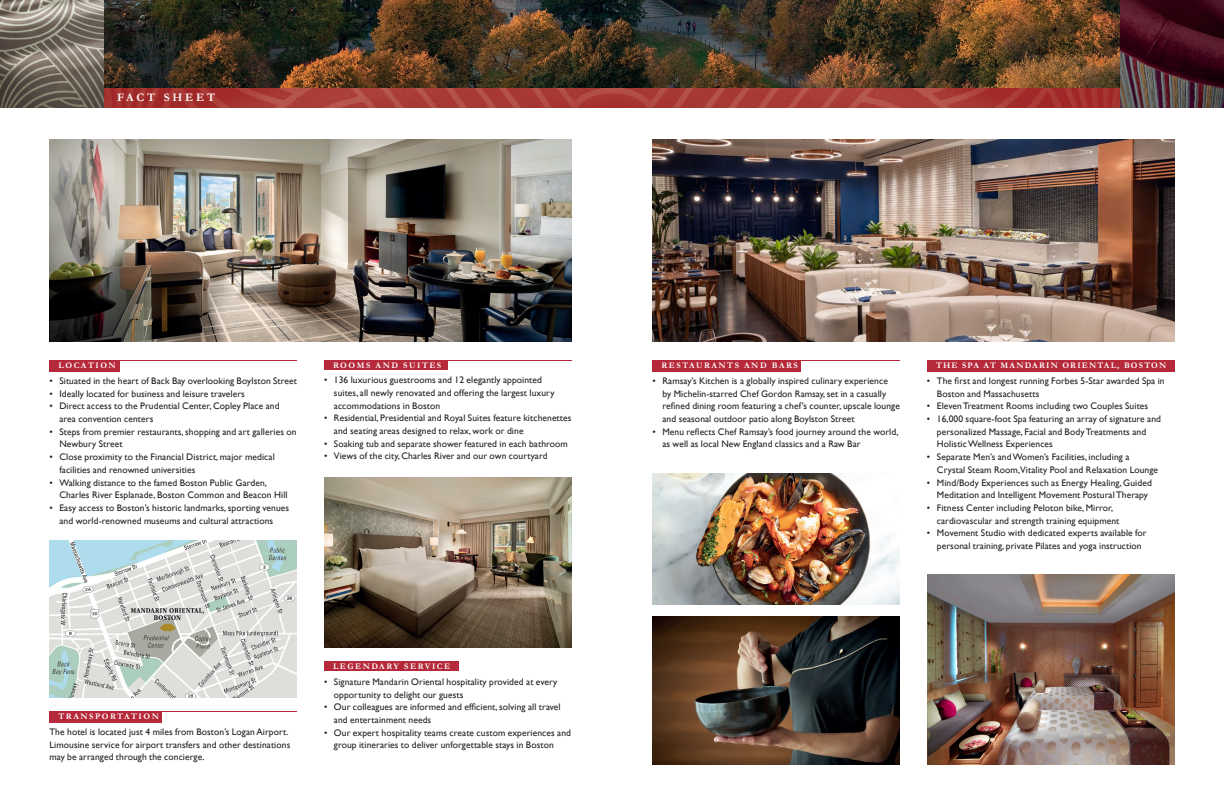
<style>
.page{position:relative;width:1224px;height:792px;background:#fff}
.page>*{position:absolute;margin:0;border:0;box-sizing:border-box;transform-origin:0 0}
.NEW_HOTEL{font:700 11.5px "Garamond";letter-spacing:.25em;color:#fff}
.bullet_13{font:9.5px/12.7px "Gill Sans";letter-spacing:.01em;color:#231f20}
.body_13{font:9.5px/12.7px "Gill Sans";letter-spacing:.01em;color:#231f20}
.NEW_Head{font:700 8.5px "Garamond";letter-spacing:.18em;color:#fff}
.NEW_Head-2{font:700 8.5px "Garamond";letter-spacing:.14em;color:#fff}
</style>
<div class="page">
<img style="left:0;top:0;width:1224px;height:88px">
<hr style="left:50px;top:360px;width:247px;height:1px;background:#b6293a">
<hr style="left:50px;top:711px;width:247px;height:1px;background:#b6293a">
<hr style="left:652px;top:360px;width:248px;height:1px;background:#b6293a">
<hr style="left:324px;top:360px;width:248px;height:1px;background:#b6293a">
<div style="left:324px;top:360px;width:124px;height:10px;background:#b6293a"></div>
<div style="left:324px;top:662px;width:135px;height:9px;background:#b6293a"></div>
<div style="left:50px;top:360px;width:70px;height:11px;background:#b6293a"></div>
<div style="left:50px;top:711px;width:112px;height:11px;background:#b6293a"></div>
<div style="left:652px;top:360px;width:149px;height:11px;background:#b6293a"></div>
<div style="left:927px;top:360px;width:247px;height:11px;background:#b6293a"></div>
<img style="left:927px;top:575px;width:247px;height:190px">
<img style="left:652px;top:474px;width:248px;height:131px">
<img style="left:652px;top:140px;width:522px;height:202px">
<img style="left:50px;top:140px;width:522px;height:202px">
<img style="left:324px;top:477px;width:248px;height:171px">
<img style="left:50px;top:540px;width:247px;height:158px">
<img style="left:612px;top:88px;width:612px;height:20px">
<svg style="left:0;top:88px;width:612px;height:20px;fill:#a73c35"></svg>
<img style="left:652px;top:617px;width:248px;height:148px">
<p class="NEW_HOTEL" style="left:117px;top:90px;width:100px">FACT SHEET</p>
<p class="NEW_Head" style="left:59px;top:360px;width:59px">LOCATION</p>
<p class="bullet_13" style="left:50px;top:375px;width:249px">• Situated in the heart of Back Bay overlooking Boylston Street</p>
<p class="bullet_13" style="left:50px;top:387px;width:197px">• Ideally located for business and leisure travelers</p>
<p class="bullet_13" style="left:59px;top:400px;width:222px;text-indent:-10px">• Direct access to the Prudential Center, Copley Place and area convention centers</p>
<p class="bullet_13" style="left:59px;top:425px;width:239px;text-indent:-10px">• Steps from premier restaurants, shopping and art galleries on<br>Newbury Street</p>
<p class="bullet_13" style="left:59px;top:451px;width:217px;text-indent:-10px">• Close proximity to the Financial District, major medical facilities and renowned universities</p>
<p class="bullet_13" style="left:59px;top:476px;width:230px;text-indent:-10px">• Walking distance to the famed Boston Public Garden,<br>Charles River Esplanade, Boston Common and Beacon Hill</p>
<p class="bullet_13" style="left:59px;top:502px;width:231px;text-indent:-10px">• Easy access to Boston’s historic landmarks, sporting venues and world-renowned museums and cultural attractions</p>
<p class="NEW_Head" style="left:333px;top:359px;width:110px">ROOMS AND SUITES</p>
<p class="bullet_13" style="left:334px;top:374px;width:222px;text-indent:-10px">• 136 luxurious guestrooms and 12 elegantly appointed suites, all newly renovated and offering the largest luxury accommodations in Boston</p>
<p class="bullet_13" style="left:334px;top:412px;width:239px;text-indent:-10px">• Residential, Presidential and Royal Suites feature kitchenettes and seating areas designed to relax, work or dine</p>
<p class="bullet_13" style="left:324px;top:437px;width:245px">• Soaking tub and separate shower featured in each bathroom</p>
<p class="bullet_13" style="left:324px;top:450px;width:225px">• Views of the city, Charles River and our own courtyard</p>
<p class="NEW_Head" style="left:59px;top:711px;width:102px">TRANSPORTATION</p>
<p class="body_13" style="left:50px;top:726px;width:242px">The hotel is located just 4 miles from Boston’s LoganAirport.<br>Limousine service for airport transfers and other destinations may be arranged through the concierge.</p>
<p class="NEW_Head" style="left:333px;top:661px;width:119px">LEGENDARY SERVICE</p>
<p class="bullet_13" style="left:334px;top:676px;width:225px;text-indent:-10px">• Signature Mandarin Oriental hospitality provided at every opportunity to delight our guests</p>
<p class="bullet_13" style="left:334px;top:701px;width:228px;text-indent:-10px">• Our colleagues are informed and efficient,solving all travel and entertainment needs</p>
<p class="bullet_13" style="left:334px;top:726px;width:239px;text-indent:-10px">• Our expert hospitality teams create custom experiences and group itineraries to deliver unforgettable stays in Boston</p>
<p class="NEW_Head" style="left:662px;top:360px;width:138px">RESTAURANTS AND BARS</p>
<p class="bullet_13" style="left:662px;top:375px;width:239px;text-indent:-10px">• Ramsay’s Kitchen is a globally inspired culinary experience<br>by Michelin-starred Chef Gordon Ramsay, set in a casually refined dining room featuring a chef’s counter, upscale lounge and seasonal outdoor patio along Boylston Street</p>
<p class="bullet_13" style="left:662px;top:425px;width:238px;text-indent:-10px">• Menu reflects Chef Ramsay’s food journey around the world, as well as local New England classics and a Raw Bar</p>
<p class="NEW_Head-2" style="left:936px;top:360px;width:232px">THE SPA AT MANDARIN ORIENTAL, BOSTON</p>
<p class="bullet_13" style="left:937px;top:375px;width:229px;text-indent:-10px">• The first and longest running Forbes 5-Star awarded Spa in<br>Boston and Massachusetts</p>
<p class="bullet_13" style="left:927px;top:400px;width:223px">• Eleven Treatment Rooms including two Couples Suites</p>
<p class="bullet_13" style="left:937px;top:413px;width:226px;text-indent:-10px">• 16,000 square-foot Spa featuring an array of signature and personalized Massage, Facial and Body Treatments and<br>HolisticWellness Experiences</p>
<p class="bullet_13" style="left:937px;top:451px;width:223px;text-indent:-10px">• Separate Men’s and Women’s Facilities, including a<br>Crystal Steam Room,Vitality Pool and Relaxation Lounge</p>
<p class="bullet_13" style="left:937px;top:476px;width:216px;text-indent:-10px">• Mind/Body Experiences such as Energy Healing, Guided<br>Meditation and Intelligent Movement Postural Therapy</p>
<p class="bullet_13" style="left:937px;top:502px;width:184px;text-indent:-10px">• Fitness Center including Peloton bike, Mirror, cardiovascular and strength training equipment</p>
<p class="bullet_13" style="left:927px;top:527px;width:221px;text-align:center">• Movement Studio with dedicated experts available for personal training, private Pilates and yoga instruction</p>
</div>
